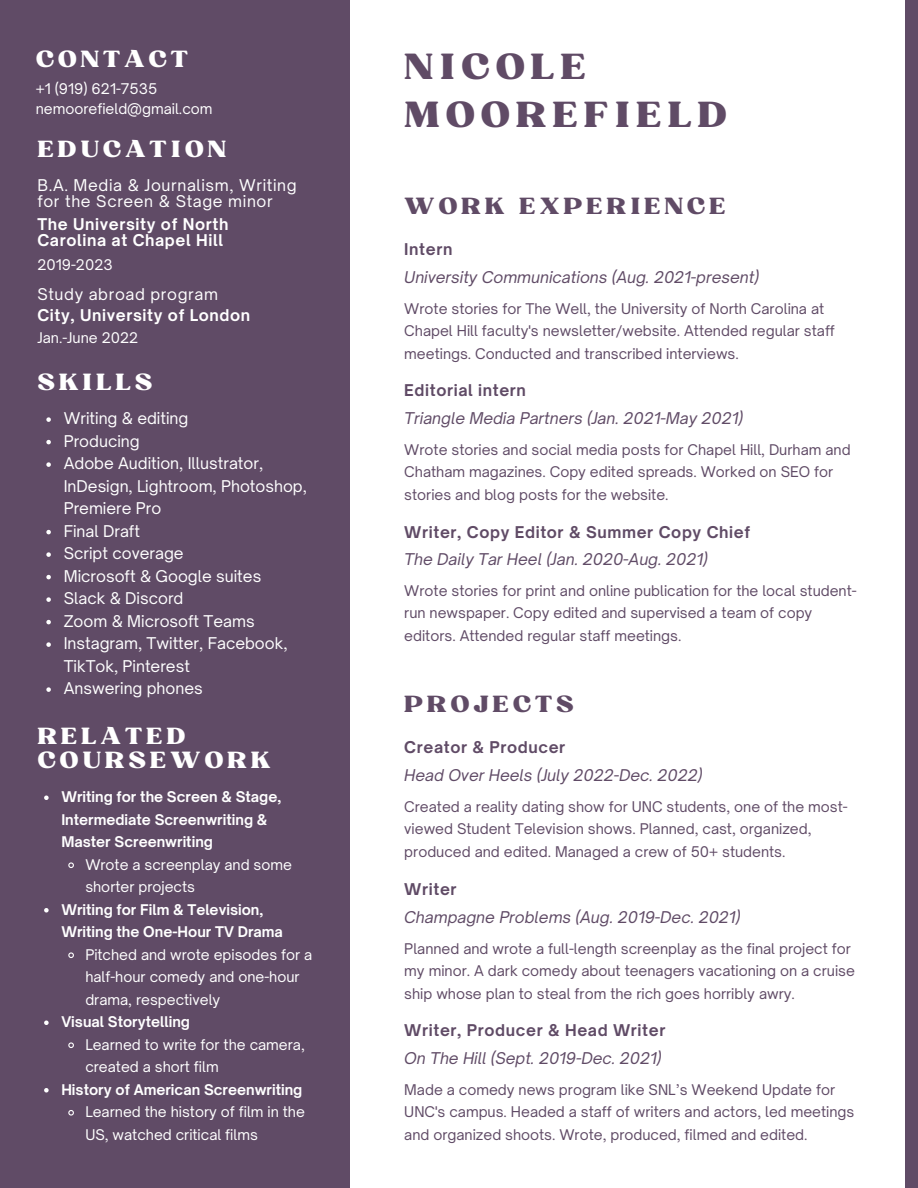
<style>
.page{position:relative;width:918px;height:1188px;background:#604b66}
.page>*{position:absolute;margin:0;border:0;box-sizing:border-box;transform-origin:0 0}
.t1{font:34.95px/48.3px "Bugaki";letter-spacing:.16em;color:#604b66}
.t2{font:22.5px/23.7px "Bugaki";letter-spacing:.16em;color:#fff}
.t3{font:22.5px "Bugaki";letter-spacing:.16em;color:#604b66}
.t4{font:15.45px/22.5px "Open Sauce One";color:#fff}
.t5{font:italic 15.45px "Open Sauce One";color:#604b66}
.t6{font:700 15.45px "Open Sauce One";letter-spacing:.04em;color:#604b66}
.t7{font:15.45px/15.8px "Open Sauce One";letter-spacing:.04em;color:#fff}
.t8{font:700 15.45px/15.8px "Open Sauce One";letter-spacing:.04em;color:#fff}
.t9{font:14.1px/22.5px "Open Sauce One";color:#604b66}
.t10{font:14.1px/22.5px "Open Sauce One";color:#fff}
.t11{font:700 14.1px/22.5px "Open Sauce One";color:#fff}
</style>
<div class="page">
<div style="left:350px;top:0;width:555px;height:1188px;background:#fff"></div>
<svg style="left:46px;top:417px;width:5px;height:5px"></svg>
<svg style="left:46px;top:440px;width:5px;height:4px"></svg>
<svg style="left:46px;top:462px;width:5px;height:5px"></svg>
<svg style="left:46px;top:530px;width:5px;height:4px"></svg>
<svg style="left:46px;top:552px;width:5px;height:5px"></svg>
<svg style="left:46px;top:575px;width:5px;height:4px"></svg>
<svg style="left:46px;top:597px;width:5px;height:5px"></svg>
<svg style="left:46px;top:620px;width:5px;height:4px"></svg>
<svg style="left:46px;top:642px;width:5px;height:5px"></svg>
<svg style="left:46px;top:687px;width:5px;height:5px"></svg>
<svg style="left:44px;top:796px;width:5px;height:4px"></svg>
<svg style="left:68px;top:862px;width:6px;height:6px"></svg>
<svg style="left:44px;top:908px;width:5px;height:5px"></svg>
<svg style="left:68px;top:952px;width:6px;height:6px"></svg>
<svg style="left:44px;top:1021px;width:5px;height:4px"></svg>
<svg style="left:68px;top:1042px;width:6px;height:6px"></svg>
<svg style="left:44px;top:1088px;width:5px;height:5px"></svg>
<svg style="left:68px;top:1110px;width:6px;height:6px"></svg>
<h2 class="t2" style="left:36px;top:48px;width:154px">CONTACT</h2>
<p class="t10" style="left:36px;top:79px;width:178px;line-height:20.2px">+1 (919) 621-7535 nemoorefield@gmail.com</p>
<h2 class="t2" style="left:37px;top:138px;width:190px">EDUCATION</h2>
<p class="t7" style="left:37px;top:177px;width:261px">B.A. Media &amp; Journalism, Writing for the Screen &amp; Stage minor</p>
<p class="t8" style="left:37px;top:216px;width:193px">The University of North<br>Carolina at Chapel Hill</p>
<p class="t10" style="left:37px;top:254px;width:77px">2019-2023</p>
<p class="t7" style="left:37px;top:286px;width:182px">Study abroad program</p>
<p class="t10" style="left:37px;top:327px;width:102px">Jan.-June 2022</p>
<p class="t8" style="left:37px;top:308px;width:214px">City, University of London</p>
<h2 class="t2" style="left:37px;top:371px;width:117px">SKILLS</h2>
<p class="t4" style="left:64px;top:407px;width:245px">Writing &amp; editing<br>Producing<br>Adobe Audition, Illustrator,<br>InDesign, Lightroom, Photoshop,<br>Premiere Pro<br>Final Draft<br>Script coverage<br>Microsoft &amp; Google suites<br>Slack &amp; Discord<br>Zoom &amp; Microsoft Teams<br>Instagram, Twitter, Facebook,<br>TikTok, Pinterest<br>Answering phones</p>
<h2 class="t2" style="left:37px;top:725px;width:234px">RELATED<br>COURSEWORK</h2>
<p class="t11" style="left:61px;top:786px;width:221px">Writing for the Screen &amp; Stage,<br>Intermediate Screenwriting &amp;<br>Master Screenwriting</p>
<p class="t10" style="left:85px;top:853px;width:208px">Wrote a screenplay and some shorter projects</p>
<p class="t11" style="left:61px;top:898px;width:223px">Writing for Film &amp; Television,<br>Writing the One-Hour TV Drama</p>
<p class="t10" style="left:85px;top:943px;width:229px">Pitched and wrote episodes for a half-hour comedy and one-hour drama, respectively</p>
<p class="t11" style="left:61px;top:1011px;width:130px">Visual Storytelling</p>
<p class="t10" style="left:85px;top:1033px;width:221px">Learned to write for the camera, created a short film</p>
<p class="t11" style="left:61px;top:1078px;width:243px">History of American Screenwriting</p>
<p class="t10" style="left:85px;top:1101px;width:221px">Learned the history of film in the<br>US, watched critical films</p>
<h1 class="t1" style="left:404px;top:44px;width:324px">NICOLE<br>MOOREFIELD</h1>
<h2 class="t3" style="left:404px;top:192px;width:323px">WORK EXPERIENCE</h2>
<p class="t6" style="left:404px;top:240px;width:50px">Intern</p>
<p class="t5" style="left:404px;top:268px;width:356px">University Communications (Aug. 2021-present)</p>
<p class="t9" style="left:404px;top:297px;width:432px">Wrote stories for The Well, the University of North Carolina at<br>Chapel Hill faculty's newsletter/website. Attended regular staff meetings. Conducted and transcribed interviews.</p>
<p class="t6" style="left:404px;top:381px;width:123px">Editorial intern</p>
<p class="t5" style="left:404px;top:409px;width:340px">Triangle Media Partners (Jan. 2021-May 2021)</p>
<p class="t9" style="left:404px;top:438px;width:448px">Wrote stories and social media posts for Chapel Hill, Durham and<br>Chatham magazines. Copy edited spreads. Worked on SEO for stories and blog posts for the website.</p>
<p class="t6" style="left:404px;top:522px;width:347px">Writer, Copy Editor &amp; Summer Copy Chief</p>
<p class="t5" style="left:404px;top:550px;width:305px">The Daily Tar Heel (Jan. 2020-Aug. 2021)</p>
<p class="t9" style="left:404px;top:579px;width:454px">Wrote stories for print and online publication for the local student&shy;run newspaper. Copy edited and supervised a team of copy editors. Attended regular staff meetings.</p>
<h2 class="t3" style="left:404px;top:690px;width:171px">PROJECTS</h2>
<p class="t6" style="left:404px;top:738px;width:163px">Creator &amp; Producer</p>
<p class="t5" style="left:404px;top:766px;width:300px">Head Over Heels (July 2022-Dec. 2022)</p>
<p class="t9" style="left:404px;top:795px;width:445px">Created a reality dating show for UNC students, one of the most&shy;viewed Student Television shows. Planned, cast, organized, produced and edited. Managed a crew of 50+ students.</p>
<p class="t6" style="left:404px;top:880px;width:54px">Writer</p>
<p class="t5" style="left:404px;top:908px;width:337px">Champagne Problems (Aug. 2019-Dec. 2021)</p>
<p class="t9" style="left:404px;top:937px;width:452px">Planned and wrote a full-length screenplay as the final project for my minor. A dark comedy about teenagers vacationing on a cruise ship whose plan to steal from the rich goes horribly awry.</p>
<p class="t6" style="left:404px;top:1021px;width:263px">Writer, Producer &amp; Head Writer</p>
<p class="t5" style="left:404px;top:1049px;width:259px">On The Hill (Sept. 2019-Dec. 2021)</p>
<p class="t9" style="left:404px;top:1078px;width:452px">Made a comedy news program like SNL’s Weekend Update for<br>UNC's campus. Headed a staff of writers and actors, led meetings and organized shoots. Wrote, produced, filmed and edited.</p>
</div>
